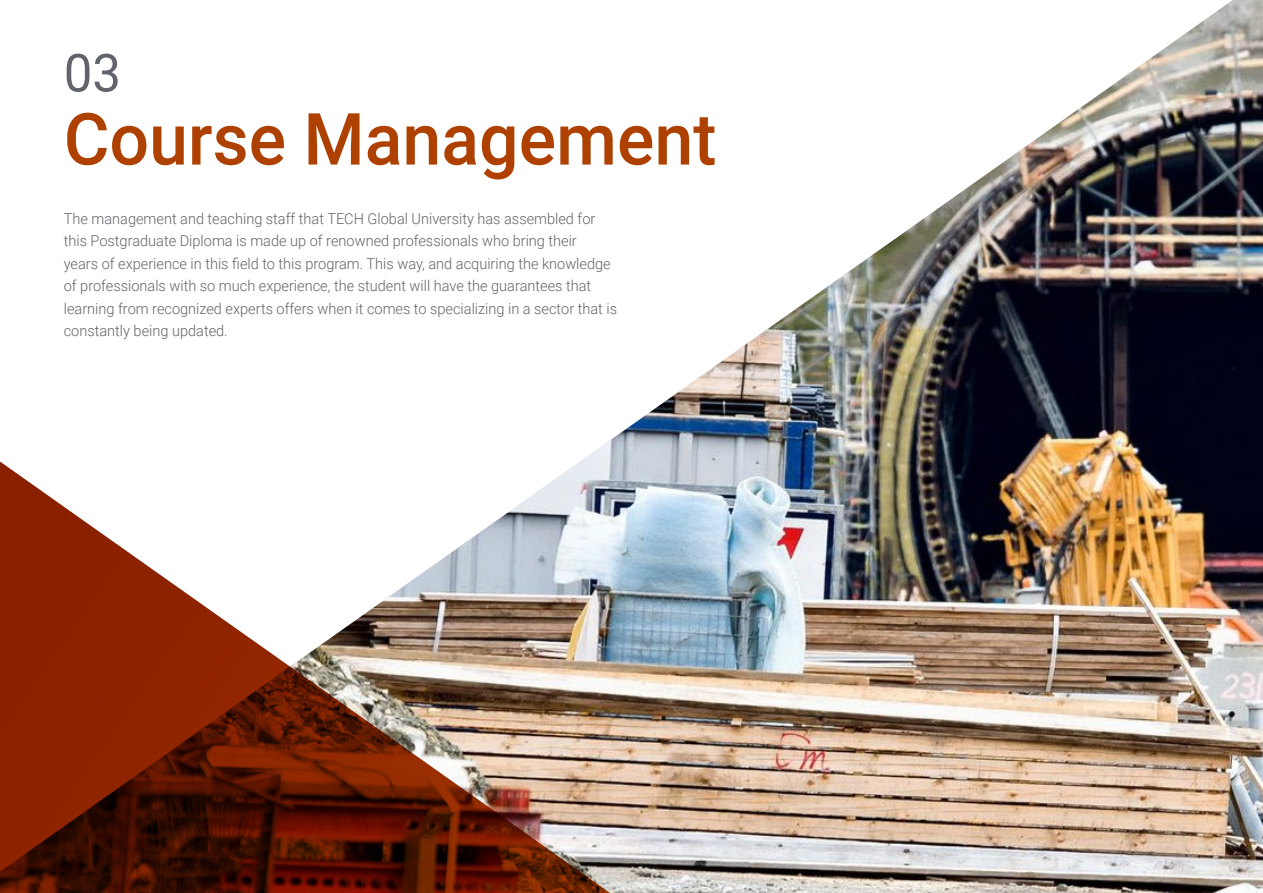
<style>
.page{position:relative;width:1263px;height:893px;background:#fff}
.page>*{position:absolute;margin:0;border:0;box-sizing:border-box;transform-origin:0 0}
.t1{font:500 72px "Roboto";color:#ae4000}
.t2{font:52.5px "Roboto";color:#61646a}
.t3{font:300 15px/22.5px "Roboto";color:#61646a}
</style>
<div class="page">
<img style="left:602px;top:0;width:661px;height:893px">
<img style="left:0;top:446px;width:640px;height:447px">
<h2 class="t2" style="left:64px;top:36px;width:59px">03</h2>
<h1 class="t1" style="left:64px;top:89px;width:654px">Course Management</h1>
<p class="t3" style="left:64px;top:207px;width:555px">The management and teaching staff that TECH Global University has assembled for this Postgraduate Diploma is made up of renowned professionals who bring their<br>years of experience in this field to this program. This way, and acquiring the knowledge of professionals with so much experience, the student will have the guarantees that learning from recognized experts offers when it comes to specializing in a sector that is constantly being updated.</p>
</div>
